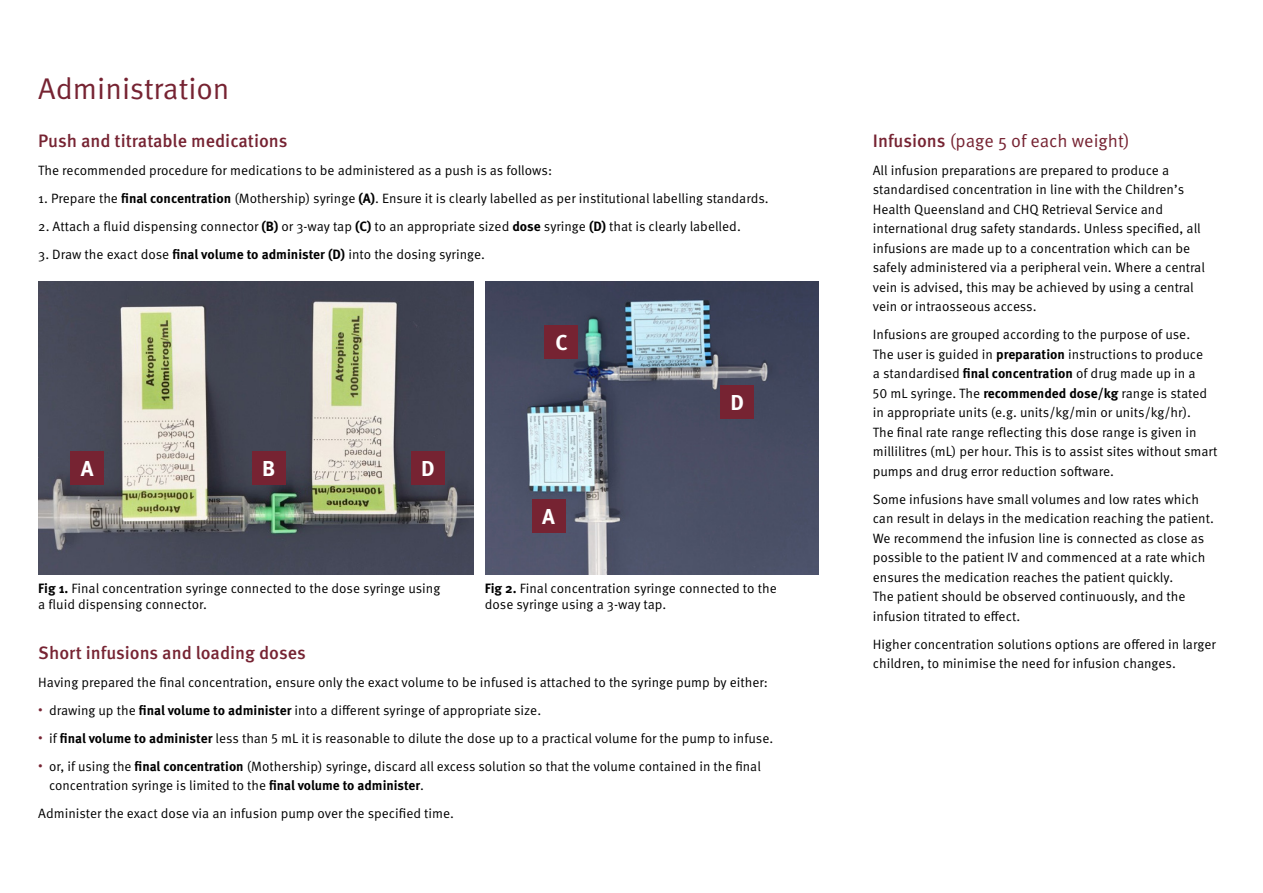
<style>
.page{position:relative;width:1263px;height:893px;background:#fff}
.page>*{position:absolute;margin:0;border:0;box-sizing:border-box;transform-origin:0 0}
.t1{font:30px "Meta OT Norm";color:#762332}
.t2{font:700 21.6px "Meta OT";color:#fff}
.t3{font:500 18px "Meta OT";color:#762332}
.t4{font:18px "Meta OT Norm";color:#762332}
.t5{font:13.5px/19.5px "Meta OT Norm";color:#000}
.s1{font-family:"Meta OT";font-weight:700}
.s2{font-size:9px;color:#762332}
.s3{font-family:"Meta OT";font-weight:500}
</style>
<div class="page">
<img style="left:38px;top:281px;width:435px;height:294px">
<img style="left:486px;top:281px;width:332px;height:294px">
<div style="left:545px;top:325px;width:33px;height:33px;background:#762332"></div>
<div style="left:532px;top:499px;width:33px;height:33px;background:#762332"></div>
<div style="left:721px;top:386px;width:33px;height:33px;background:#762332"></div>
<div style="left:71px;top:451px;width:33px;height:33px;background:#762332"></div>
<div style="left:252px;top:451px;width:33px;height:33px;background:#762332"></div>
<div style="left:411px;top:451px;width:34px;height:33px;background:#762332"></div>
<h1 class="t1" style="left:38px;top:71px;width:193px">Administration</h1>
<h3 class="t3" style="left:38px;top:130px;width:251px">Push and titratable medications</h3>
<p class="t5" style="left:38px;top:161px;width:515px">The recommended procedure for medications to be administered as a push is as follows:</p>
<p class="t5" style="left:38px;top:189px;width:732px">1. Prepare the <span class="s1">final concentration</span> (Mothership) syringe <span class="s1">(A)</span>. Ensure it is clearly labelled as per institutional labelling standards.</p>
<p class="t5" style="left:38px;top:217px;width:704px">2. Attach a fluid dispensing connector <span class="s1">(B)</span> or 3-way tap <span class="s1">(C)</span> to an appropriate sized <span class="s1">dose</span> syringe <span class="s1">(D)</span> that is clearly labelled.</p>
<p class="t5" style="left:38px;top:245px;width:448px">3. Draw the exact dose <span class="s1">final volume to administer (D)</span> into the dosing syringe.</p>
<h2 class="t2" style="left:81px;top:454px;width:14px">A</h2>
<h2 class="t2" style="left:262px;top:454px;width:15px">B</h2>
<h2 class="t2" style="left:421px;top:454px;width:15px">D</h2>
<h2 class="t2" style="left:555px;top:329px;width:14px">C</h2>
<h2 class="t2" style="left:542px;top:503px;width:14px">A</h2>
<h2 class="t2" style="left:731px;top:389px;width:15px">D</h2>
<p class="t5" style="left:38px;top:581px;width:404px;line-height:16.2px"><span class="s1">Fig 1.</span> Final concentration syringe connected to the dose syringe using a fluid dispensing connector.</p>
<p class="t5" style="left:485px;top:581px;width:293px;line-height:16.2px"><span class="s1">Fig 2.</span> Final concentration syringe connected to the dose syringe using a 3-way tap.</p>
<h3 class="t3" style="left:38px;top:641px;width:269px">Short infusions and loading doses</h3>
<p class="t5" style="left:38px;top:672px;width:731px">Having prepared the final concentration, ensure only the exact volume to be infused is attached to the syringe pump by either:</p>
<p class="t5" style="left:38px;top:700px;width:504px"><span class="s2">•</span> drawing up the <span class="s1">final volume to administer</span> into a different syringe of appropriate size.</p>
<p class="t5" style="left:38px;top:728px;width:736px"><span class="s2">•</span> if <span class="s1">final volume to administer</span> less than 5 mL it is reasonable to dilute the dose up to a practical volume for the pump to infuse.</p>
<p class="t5" style="left:49px;top:756px;width:713px;text-indent:-11px"><span class="s2">•</span> or, if using the <span class="s1">final concentration</span> (Mothership) syringe, discard all excess solution so that the volume contained in the final concentration syringe is limited to the <span class="s1">final volume to administer</span>.</p>
<p class="t5" style="left:38px;top:804px;width:417px">Administer the exact dose via an infusion pump over the specified time.</p>
<h3 class="t4" style="left:873px;top:130px;width:258px"><span class="s3">Infusions</span> (page 5 of each weight)</h3>
<p class="t5" style="left:873px;top:161px;width:334px">All infusion preparations are prepared to produce a standardised concentration in line with the Children’s Health Queensland and CHQ Retrieval Service and international drug safety standards. Unless specified, all infusions are made up to a concentration which can be safely administered via a peripheral vein. Where a central vein is advised, this may be achieved by using a central vein or intraosseous access.</p>
<p class="t5" style="left:873px;top:325px;width:346px">Infusions are grouped according to the purpose of use.<br>The user is guided in <span class="s1">preparation</span> instructions to produce<br>a standardised <span class="s1">final concentration</span> of drug made up in a<br>50 mL syringe. The <span class="s1">recommended dose/kg</span> range is stated in appropriate units (e.g. units/kg/min or units/kg/hr).<br>The final rate range reflecting this dose range is given in millilitres (mL) per hour. This is to assist sites without smart pumps and drug error reduction software.</p>
<p class="t5" style="left:873px;top:490px;width:343px">Some infusions have small volumes and low rates which can result in delays in the medication reaching the patient.<br>We recommend the infusion line is connected as close as possible to the patient IV and commenced at a rate which ensures the medication reaches the patient quickly.<br>The patient should be observed continuously, and the infusion titrated to effect.</p>
<p class="t5" style="left:873px;top:635px;width:344px">Higher concentration solutions options are offered in larger children, to minimise the need for infusion changes.</p>
</div>
